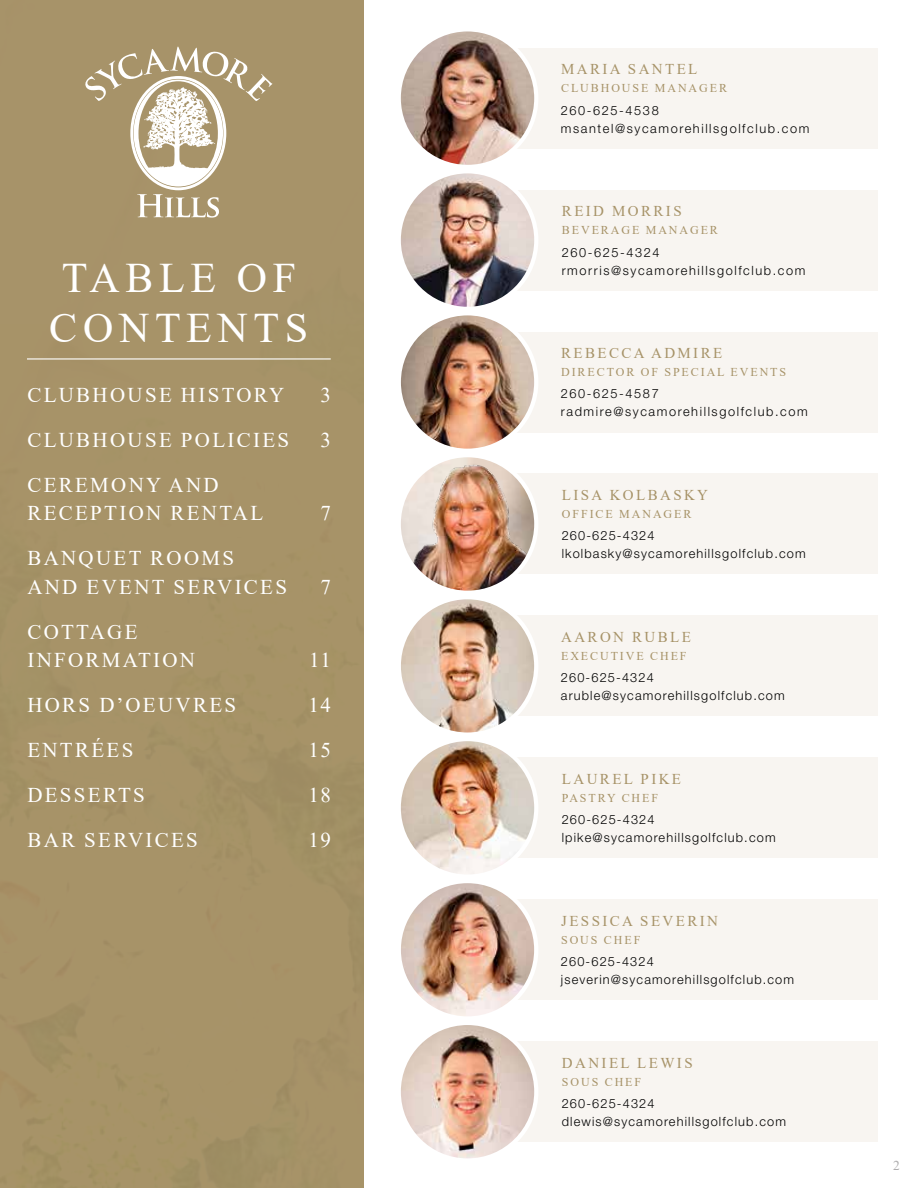
<style>
.page{position:relative;width:918px;height:1188px;background:#fff}
.page>*{position:absolute;margin:0;border:0;box-sizing:border-box;transform-origin:0 0}
.t1{font:42px/49.5px "Times New Roman";letter-spacing:.135em;color:#fff}
.t2{font:21px/28.5px "Times New Roman";letter-spacing:.11em;color:#fff}
.t3{font:15px "Times New Roman";letter-spacing:.16em;color:#a79368}
.t4{font:13.5px "Times New Roman";color:#aeadae}
.t5{font:300 12.75px/18px "Helvetica Neue LT Std";letter-spacing:.09em;color:#000}
.t6{font:300 12.75px/18px "Helvetica Neue LT Std";letter-spacing:.125em;color:#000}
.t7{font:12px "Times New Roman";letter-spacing:.16em;color:#a79368}
</style>
<div class="page">
<div style="left:0;top:0;width:364px;height:1188px;background:#a79368"></div>
<hr style="left:27px;top:358px;width:304px;height:2px;background:#fff">
<div style="left:446px;top:190px;width:431px;height:101px;background:#f8f5f1"></div>
<img style="left:399px;top:171px;width:137px;height:138px;border-radius:69px">
<div style="left:397px;top:169px;width:141px;height:142px;border:4px solid #fff;border-radius:50%"></div>
<div style="left:446px;top:474px;width:431px;height:100px;background:#f8f5f1"></div>
<img style="left:402px;top:458px;width:126px;height:132px">
<div style="left:397px;top:453px;width:141px;height:142px;border:4px solid #fff;border-radius:50%"></div>
<div style="left:446px;top:757px;width:431px;height:101px;background:#f8f5f1"></div>
<img style="left:399px;top:739px;width:137px;height:138px;border-radius:69px">
<div style="left:397px;top:737px;width:141px;height:142px;border:4px solid #fff;border-radius:50%"></div>
<div style="left:457px;top:615px;width:420px;height:101px;background:#f8f5f1"></div>
<img style="left:399px;top:597px;width:137px;height:138px;border-radius:69px">
<div style="left:397px;top:595px;width:141px;height:142px;border:4px solid #fff;border-radius:50%"></div>
<div style="left:457px;top:332px;width:420px;height:100px;background:#f8f5f1"></div>
<img style="left:399px;top:313px;width:137px;height:138px;border-radius:69px">
<div style="left:397px;top:311px;width:141px;height:142px;border:4px solid #fff;border-radius:50%"></div>
<div style="left:457px;top:899px;width:420px;height:101px;background:#f8f5f1"></div>
<img style="left:399px;top:881px;width:137px;height:138px;border-radius:69px">
<div style="left:397px;top:879px;width:141px;height:142px;border:4px solid #fff;border-radius:50%"></div>
<div style="left:457px;top:48px;width:420px;height:101px;background:#f8f5f1"></div>
<img style="left:399px;top:29px;width:137px;height:138px;border-radius:69px">
<div style="left:397px;top:27px;width:141px;height:142px;border:4px solid #fff;border-radius:50%"></div>
<div style="left:446px;top:1041px;width:431px;height:101px;background:#f8f5f1"></div>
<img style="left:399px;top:1023px;width:137px;height:138px;border-radius:69px">
<div style="left:397px;top:1021px;width:141px;height:142px;border:4px solid #fff;border-radius:50%"></div>
<svg style="left:85px;top:47px;width:187px;height:171px"></svg>
<h1 class="t1" style="left:49px;top:252px;width:261px">TABLE OF<br>CONTENTS</h1>
<h2 class="t2" style="left:27px;top:380px;width:258px">CLUBHOUSE HISTORY</h2>
<h2 class="t2" style="left:321px;top:380px;width:12px">3</h2>
<h2 class="t2" style="left:27px;top:425px;width:263px">CLUBHOUSE POLICIES</h2>
<h2 class="t2" style="left:321px;top:425px;width:12px">3</h2>
<h2 class="t2" style="left:27px;top:470px;width:237px">CEREMONY AND<br>RECEPTION RENTAL</h2>
<h2 class="t2" style="left:321px;top:498px;width:12px">7</h2>
<h2 class="t2" style="left:27px;top:543px;width:261px">BANQUET ROOMS<br>AND EVENT SERVICES</h2>
<h2 class="t2" style="left:27px;top:617px;width:169px">COTTAGE<br>INFORMATION</h2>
<h2 class="t2" style="left:321px;top:572px;width:12px">7</h2>
<h2 class="t2" style="left:309px;top:645px;width:23px">11</h2>
<h2 class="t2" style="left:27px;top:690px;width:210px">HORS D’OEUVRES</h2>
<h2 class="t2" style="left:309px;top:690px;width:24px">14</h2>
<h2 class="t2" style="left:27px;top:735px;width:108px">ENTRÉES</h2>
<h2 class="t2" style="left:309px;top:735px;width:24px">15</h2>
<h2 class="t2" style="left:27px;top:780px;width:119px">DESSERTS</h2>
<h2 class="t2" style="left:309px;top:780px;width:24px">18</h2>
<h2 class="t2" style="left:27px;top:825px;width:172px">BAR SERVICES</h2>
<h2 class="t2" style="left:309px;top:825px;width:24px">19</h2>
<p class="t3" style="left:561px;top:59px;width:138px">MARIA SANTEL</p>
<p class="t7" style="left:561px;top:80px;width:167px">CLUBHOUSE MANAGER</p>
<p class="t6" style="left:561px;top:101px;width:250px">260-625-4538 msantel@sycamorehillsgolfclub.com</p>
<p class="t3" style="left:562px;top:200px;width:121px">REID MORRIS</p>
<p class="t7" style="left:562px;top:222px;width:158px">BEVERAGE MANAGER</p>
<p class="t6" style="left:562px;top:243px;width:245px">260-625-4324 rmorris@sycamorehillsgolfclub.com</p>
<p class="t3" style="left:561px;top:342px;width:163px">REBECCA ADMIRE</p>
<p class="t7" style="left:561px;top:364px;width:227px">DIRECTOR OF SPECIAL EVENTS</p>
<p class="t6" style="left:561px;top:385px;width:248px">260-625-4587 radmire@sycamorehillsgolfclub.com</p>
<p class="t3" style="left:562px;top:484px;width:148px">LISA KOLBASKY</p>
<p class="t7" style="left:562px;top:505px;width:131px">OFFICE MANAGER</p>
<p class="t5" style="left:562px;top:527px;width:246px">260-625-4324 lkolbasky@sycamorehillsgolfclub.com</p>
<p class="t3" style="left:561px;top:626px;width:131px">AARON RUBLE</p>
<p class="t7" style="left:561px;top:647px;width:127px">EXECUTIVE CHEF</p>
<p class="t5" style="left:561px;top:669px;width:225px">260-625-4324 aruble@sycamorehillsgolfclub.com</p>
<p class="t3" style="left:562px;top:768px;width:121px">LAUREL PIKE</p>
<p class="t7" style="left:562px;top:789px;width:98px">PASTRY CHEF</p>
<p class="t5" style="left:562px;top:811px;width:215px">260-625-4324 lpike@sycamorehillsgolfclub.com</p>
<p class="t3" style="left:561px;top:910px;width:158px">JESSICA SEVERIN</p>
<p class="t7" style="left:561px;top:931px;width:81px">SOUS CHEF</p>
<p class="t5" style="left:561px;top:952px;width:235px">260-625-4324 jseverin@sycamorehillsgolfclub.com</p>
<p class="t3" style="left:562px;top:1052px;width:132px">DANIEL LEWIS</p>
<p class="t7" style="left:562px;top:1073px;width:81px">SOUS CHEF</p>
<p class="t5" style="left:562px;top:1094px;width:226px">260-625-4324 dlewis@sycamorehillsgolfclub.com</p>
<p class="t4" style="left:893px;top:1156px;width:8px">2</p>
</div>
